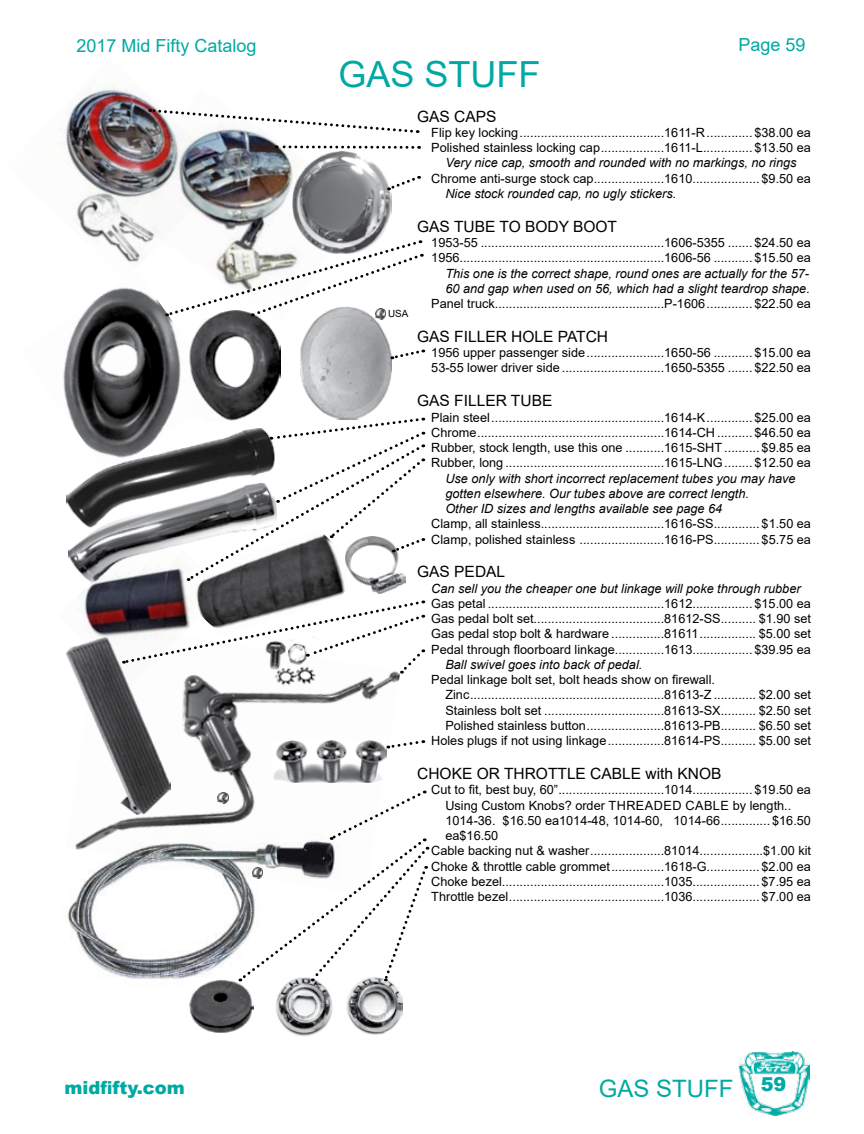
<style>
.page{position:relative;width:864px;height:1134px;background:#fff}
.page>*{position:absolute;margin:0;border:0;box-sizing:border-box;transform-origin:0 0}
.t1{font:36px "Arial";color:#00a9a3}
.t2{font:24px "Arial";color:#00a9a3}
.t3{font:900 19.2px "Arial";color:#00a9a3}
.t4{font:18px "Arial";color:#00a9a3}
.t5{font:900 18px "Arial";color:#00a9a3}
.t6{font:15.6px "Arial";color:#000}
.t7{font:12.75px/15.3px "Arial";color:#000}
.t8{font:italic 12.75px/15.3px "Arial";color:#000}
.t9{font:9.9px "Arial";color:#000}
</style>
<div class="page">
<img style="left:135px;top:674px;width:265px;height:141px">
<img style="left:365px;top:160px;width:27px;height:80px">
<img style="left:63px;top:288px;width:118px;height:141px">
<img style="left:189px;top:322px;width:91px;height:95px">
<svg style="left:365px;top:126px;width:53px;height:7px"></svg>
<svg style="left:365px;top:145px;width:55px;height:4px"></svg>
<svg style="left:387px;top:176px;width:33px;height:16px"></svg>
<img style="left:300px;top:320px;width:92px;height:97px">
<img style="left:67px;top:429px;width:120px;height:75px">
<img style="left:68px;top:483px;width:119px;height:37px">
<img style="left:225px;top:582px;width:120px;height:18px">
<svg style="left:391px;top:349px;width:33px;height:12px"></svg>
<img style="left:359px;top:582px;width:46px;height:12px">
<svg style="left:187px;top:417px;width:237px;height:165px"></svg>
<img style="left:261px;top:674px;width:59px;height:16px">
<img style="left:273px;top:740px;width:113px;height:43px">
<svg style="left:225px;top:600px;width:199px;height:74px"></svg>
<svg style="left:388px;top:739px;width:36px;height:11px"></svg>
<img style="left:189px;top:989px;width:64px;height:43px">
<img style="left:276px;top:982px;width:126px;height:54px">
<img style="left:79px;top:686px;width:92px;height:128px">
<svg style="left:365px;top:240px;width:57px;height:80px"></svg>
<svg style="left:218px;top:792px;width:10px;height:12px"></svg>
<svg style="left:238px;top:791px;width:190px;height:191px"></svg>
<img style="left:61px;top:85px;width:57px;height:164px">
<img style="left:67px;top:815px;width:282px;height:174px">
<img style="left:66px;top:520px;width:159px;height:166px">
<img style="left:118px;top:89px;width:247px;height:233px">
<img style="left:738px;top:1052px;width:71px;height:63px">
<h3 class="t4" style="left:76px;top:33px;width:182px">2017 Mid Fifty Catalog</h3>
<h3 class="t4" style="left:738px;top:32px;width:69px">Page 59</h3>
<h1 class="t1" style="left:338px;top:49px;width:204px">GAS STUFF</h1>
<p class="t9" style="left:388px;top:307px;width:22px">USA</p>
<p class="t6" style="left:417px;top:106px;width:81px">GAS CAPS</p>
<p class="t7" style="left:431px;top:125px;width:381px">Flip key locking.........................................1611-R............. $38.00 ea<br>Polished stainless locking cap..................1611-L.............. $13.50 ea</p>
<p class="t8" style="left:445px;top:156px;width:353px">Very nice cap, smooth and rounded with no markings, no rings</p>
<p class="t7" style="left:431px;top:171px;width:381px">Chrome anti-surge stock cap....................1610................... $9.50 ea</p>
<p class="t8" style="left:445px;top:186px;width:232px">Nice stock rounded cap, no ugly stickers.</p>
<p class="t6" style="left:417px;top:216px;width:201px">GAS TUBE TO BODY BOOT</p>
<p class="t7" style="left:431px;top:235px;width:381px">1953-55 ....................................................1606-5355 ....... $24.50 ea<br>1956..........................................................1606-56 ........... $15.50 ea</p>
<p class="t8" style="left:445px;top:266px;width:366px">This one is the correct shape, round ones are actually for the 57-<br>60 and gap when used on 56, which had a slight teardrop shape.</p>
<p class="t7" style="left:431px;top:296px;width:381px">Panel truck................................................P-1606............. $22.50 ea</p>
<p class="t6" style="left:417px;top:326px;width:192px">GAS FILLER HOLE PATCH</p>
<p class="t7" style="left:431px;top:345px;width:381px">1956 upper passenger side......................1650-56 ........... $15.00 ea<br>53-55 lower driver side .............................1650-5355 ....... $22.50 ea</p>
<p class="t6" style="left:417px;top:390px;width:137px">GAS FILLER TUBE</p>
<p class="t7" style="left:431px;top:409px;width:381px;text-align:justify">Plain steel.................................................1614-K............. $25.00 ea Chrome.....................................................1614-CH .......... $46.50 ea Rubber, stock length, use this one ...........1615-SHT .......... $9.85 ea Rubber, long .............................................1615-LNG........ $12.50 ea</p>
<p class="t8" style="left:445px;top:471px;width:352px">Use only with short incorrect replacement tubes you may have gotten elsewhere. Our tubes above are correct length.<br>Other ID sizes and lengths available see page 64</p>
<p class="t7" style="left:431px;top:516px;width:381px">Clamp, all stainless...................................1616-SS............. $1.50 ea<br>Clamp, polished stainless ........................1616-PS............. $5.75 ea</p>
<p class="t6" style="left:417px;top:561px;width:90px">GAS PEDAL</p>
<p class="t8" style="left:431px;top:581px;width:371px">Can sell you the cheaper one but linkage will poke through rubber</p>
<p class="t7" style="left:431px;top:596px;width:381px;text-align:justify">Gas petal ..................................................1612................. $15.00 ea Gas pedal bolt set.....................................81612-SS.......... $1.90 set Gas pedal stop bolt &amp; hardware ...............81611................ $5.00 set Pedal through floorboard linkage..............1613................. $39.95 ea</p>
<p class="t8" style="left:445px;top:657px;width:199px">Ball swivel goes into back of pedal.</p>
<p class="t7" style="left:431px;top:672px;width:285px">Pedal linkage bolt set, bolt heads show on firewall.</p>
<p class="t7" style="left:445px;top:687px;width:367px">Zinc.......................................................81613-Z ............ $2.00 set</p>
<p class="t7" style="left:445px;top:702px;width:367px">Stainless bolt set ..................................81613-SX.......... $2.50 set</p>
<p class="t7" style="left:445px;top:718px;width:367px">Polished stainless button......................81613-PB.......... $6.50 set</p>
<p class="t7" style="left:431px;top:733px;width:381px">Holes plugs if not using linkage................81614-PS.......... $5.00 set</p>
<p class="t6" style="left:417px;top:763px;width:306px">CHOKE OR THROTTLE CABLE with KNOB</p>
<p class="t7" style="left:431px;top:782px;width:381px">Cut to fit, best buy, 60”..............................1014................. $19.50 ea</p>
<p class="t7" style="left:445px;top:797px;width:347px">Using Custom Knobs? order THREADED CABLE by length..</p>
<p class="t7" style="left:445px;top:813px;width:367px">1014-36. $16.50 ea1014-48, 1014-60, 1014-66.............. $16.50</p>
<p class="t7" style="left:445px;top:828px;width:54px">ea$16.50</p>
<p class="t7" style="left:431px;top:843px;width:381px">Cable backing nut &amp; washer.....................81014..................$1.00 kit</p>
<p class="t7" style="left:431px;top:858px;width:381px">Choke &amp; throttle cable grommet...............1618-G............... $2.00 ea</p>
<p class="t7" style="left:431px;top:874px;width:381px">Choke bezel..............................................1035................... $7.95 ea</p>
<p class="t7" style="left:431px;top:889px;width:381px">Throttle bezel............................................1036................... $7.00 ea</p>
<h3 class="t5" style="left:64px;top:1075px;width:122px">midfifty.com</h3>
<h3 class="t3" style="left:761px;top:1070px;width:27px">59</h3>
<h2 class="t2" style="left:599px;top:1072px;width:136px">GAS STUFF</h2>
</div>
